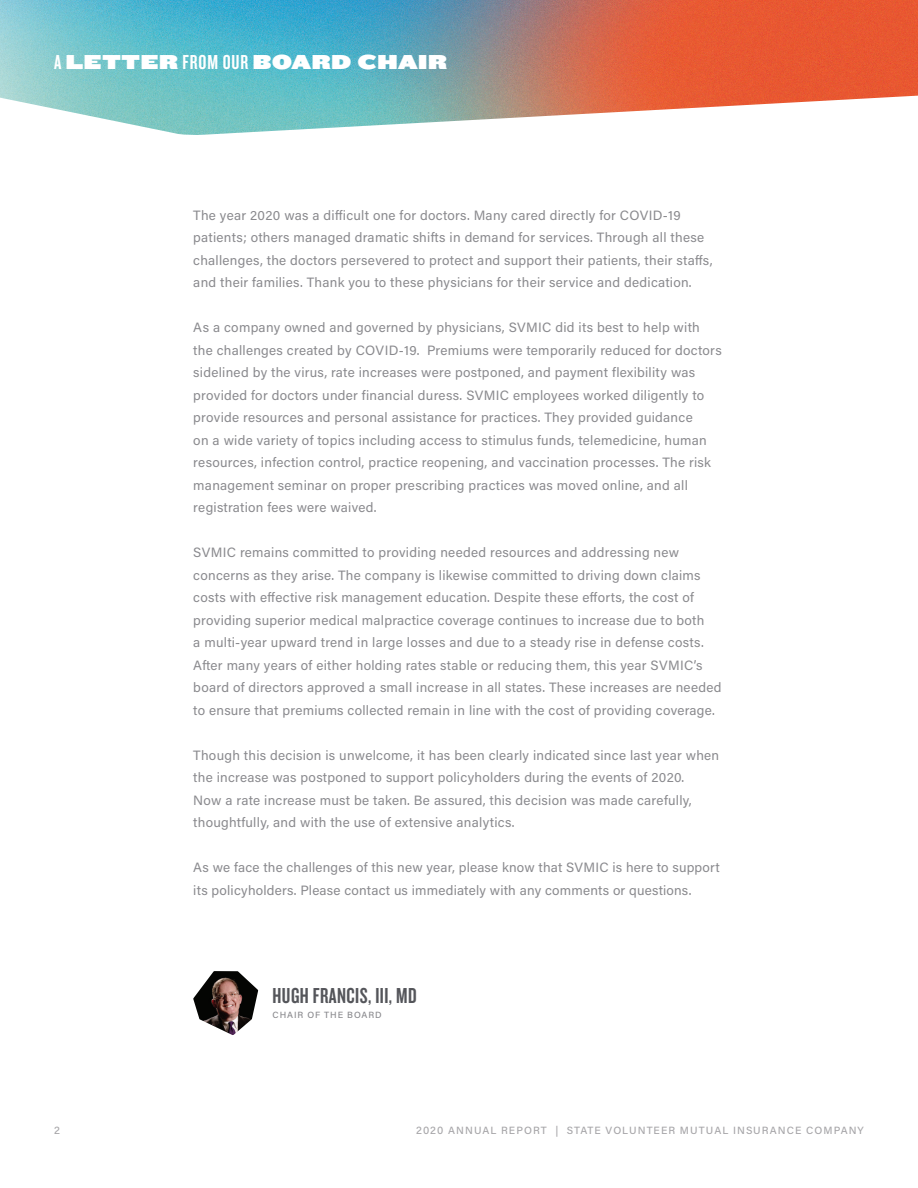
<style>
.page{position:relative;width:918px;height:1188px;background:#fff}
.page>*{position:absolute;margin:0;border:0;box-sizing:border-box;transform-origin:0 0}
.Paragraph_Style_1{font:22.5px "Knockout HTF48 Featherweight";letter-spacing:.02em;color:#54555a}
.t1{font:21px "Knockout HTF94 Ultmt Sumo";letter-spacing:.04em;color:#fff}
.Financial_Right{font:13.5px/22.5px "Acumin Pro";letter-spacing:.02em;color:#8a8a8e}
.t2{font:500 10.5px "Acumin Pro";letter-spacing:.1em;color:#a7a6a9}
.Paragraph_Style_1-2{font:500 9px "Acumin Pro";letter-spacing:.1em;color:#8a8a8e}
.s1{font-family:"Knockout HTF48 Featherweight"}
</style>
<div class="page">
<img style="left:193px;top:971px;width:65px;height:64px">
<img style="left:0;top:0;width:918px;height:135px">
<p class="t1" style="left:54px;top:49px;width:395px"><span class="s1">A</span> LETTER <span class="s1">FROM OUR</span> BOARD CHAIR</p>
<p class="Financial_Right" style="left:193px;top:203px;width:521px">The year 2020 was a difficult one for doctors. Many cared directly for COVID-19 patients; others managed dramatic shifts in demand for services. Through all these challenges, the doctors persevered to protect and support their patients, their staffs, and their families. Thank you to these physicians for their service and dedication.</p>
<p class="Financial_Right" style="left:193px;top:316px;width:530px">As a company owned and governed by physicians, SVMIC did its best to help with the challenges created by COVID-19. Premiums were temporarily reduced for doctors sidelined by the virus, rate increases were postponed, and payment flexibility was provided for doctors under financial duress. SVMIC employees worked diligently to provide resources and personal assistance for practices. They provided guidance<br>on a wide variety of topics including access to stimulus funds, telemedicine, human resources, infection control, practice reopening, and vaccination processes. The risk management seminar on proper prescribing practices was moved online, and all registration fees were waived.</p>
<p class="Financial_Right" style="left:193px;top:541px;width:530px">SVMIC remains committed to providing needed resources and addressing new concerns as they arise. The company is likewise committed to driving down claims costs with effective risk management education. Despite these efforts, the cost of providing superior medical malpractice coverage continues to increase due to both<br>a multi-year upward trend in large losses and due to a steady rise in defense costs.<br>After many years of either holding rates stable or reducing them, this year SVMIC’s board of directors approved a small increase in all states. These increases are needed to ensure that premiums collected remain in line with the cost of providing coverage.</p>
<p class="Financial_Right" style="left:193px;top:743px;width:527px">Though this decision is unwelcome, it has been clearly indicated since last year when the increase was postponed to support policyholders during the events of 2020.<br>Now a rate increase must be taken. Be assured, this decision was made carefully, thoughtfully, and with the use of extensive analytics.</p>
<p class="Financial_Right" style="left:193px;top:856px;width:528px">As we face the challenges of this new year, please know that SVMIC is here to support its policyholders. Please contact us immediately with any comments or questions.</p>
<p class="Paragraph_Style_1" style="left:273px;top:984px;width:146px">HUGH FRANCIS, III, MD</p>
<p class="Paragraph_Style_1-2" style="left:273px;top:1009px;width:111px">CHAIR OF THE BOARD</p>
<p class="t2" style="left:54px;top:1123px;width:7px">2</p>
<p class="t2" style="left:416px;top:1123px;width:449px">2020 ANNUAL REPORT | STATE VOLUNTEER MUTUAL INSURANCE COMPANY</p>
</div>
